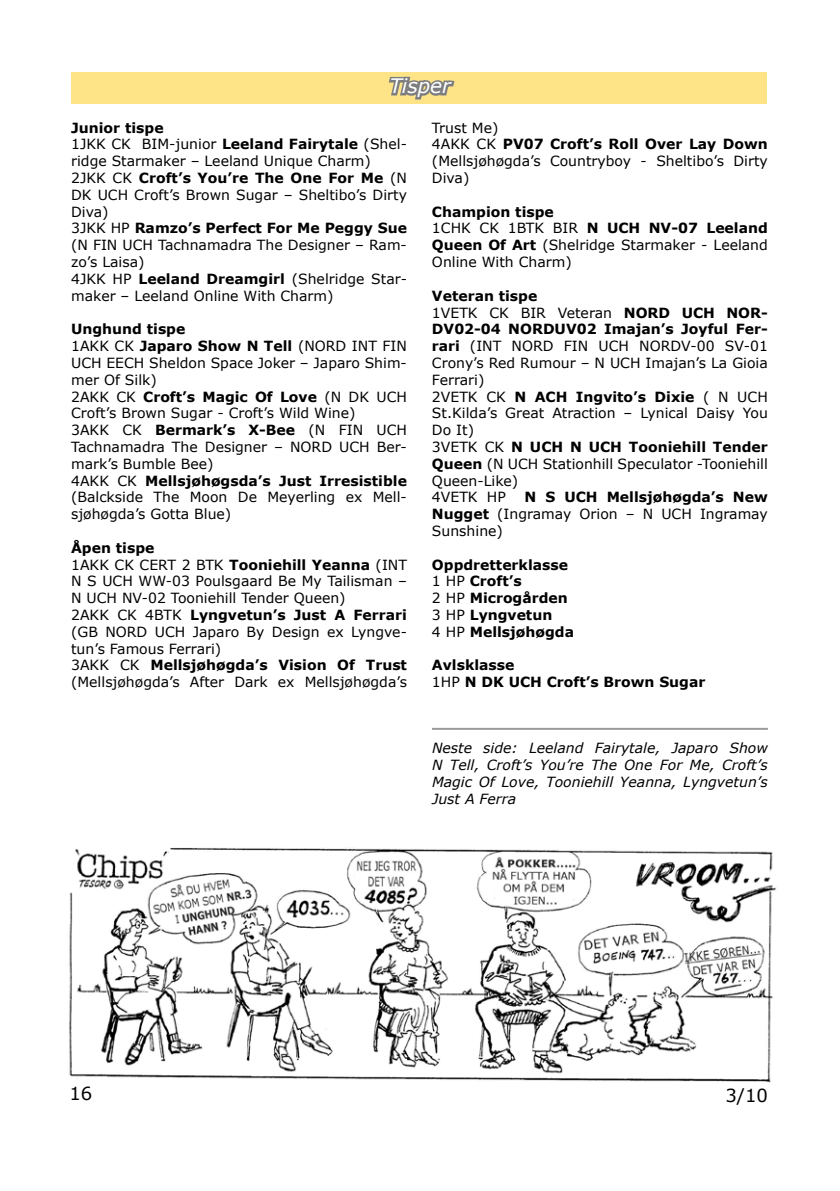
<style>
.page{position:relative;width:840px;height:1191px;background:#fff}
.page>*{position:absolute;margin:0;border:0;box-sizing:border-box;transform-origin:0 0}
.t1{font:italic 20px "Verdana";color:#fff}
.t2{font:18px "Verdana";color:#000}
.t3{font:14px/16.8px "Verdana";color:#000}
.t4{font:italic 14px/16.8px "Verdana";color:#000;text-align:justify}
.t5{font:700 14px/16.8px "Verdana";color:#000}
.s1{font-weight:700}
.s2{font-weight:400}
</style>
<div class="page">
<img style="left:69px;top:848px;width:707px;height:234px">
<div style="left:71px;top:72px;width:695px;height:31px;background:#ffe487"></div>
<svg style="left:386px;top:76px;width:70px;height:28px"></svg>
<hr style="left:432px;top:728px;width:335px;height:2px;background:#989a9c">
<h1 class="t1" style="left:389px;top:73px;width:63px">Tisper</h1>
<p class="t3" style="left:71px;top:119px;width:337px"><span class="s1">Junior tispe<br></span>1JKK CK BIM-junior <span class="s1">Leeland Fairytale</span> (Shel&shy;ridge Starmaker – Leeland Unique Charm)<br>2JKK CK <span class="s1">Croft’s You’re The One For Me</span> (N<br>DK UCH Croft’s Brown Sugar – Sheltibo’s Dirty<br>Diva)<br>3JKK HP <span class="s1">Ramzo’s Perfect For Me Peggy Sue </span>(N FIN UCH Tachnamadra The Designer – Ram&shy;zo’s Laisa)<br>4JKK HP <span class="s1">Leeland Dreamgirl</span> (Shelridge Star&shy;maker – Leeland Online With Charm)</p>
<p class="t3" style="left:71px;top:320px;width:337px"><span class="s1">Unghund tispe<br></span>1AKK CK <span class="s1">Japaro Show N Tell</span> (NORD INT FIN<br>UCH EECH Sheldon Space Joker – Japaro Shim&shy;mer Of Silk)<br>2AKK CK <span class="s1">Croft’s Magic Of Love</span> (N DK UCH<br>Croft’s Brown Sugar - Croft’s Wild Wine)<br>3AKK CK <span class="s1">Bermark’s X-Bee</span> (N FIN UCH<br>Tachnamadra The Designer – NORD UCH Ber&shy;mark’s Bumble Bee)<br>4AKK CK <span class="s1">Mellsjøhøgsda’s Just Irresistible </span>(Balckside The Moon De Meyerling ex Mell&shy;sjøhøgda’s Gotta Blue)</p>
<p class="t3" style="left:71px;top:539px;width:337px"><span class="s1">Åpen tispe<br></span>1AKK CK CERT 2 BTK <span class="s1">Tooniehill Yeanna</span> (INT N S UCH WW-03 Poulsgaard Be My Tailisman – N UCH NV-02 Tooniehill Tender Queen)<br>2AKK CK 4BTK <span class="s1">Lyngvetun’s Just A Ferrari </span>(GB NORD UCH Japaro By Design ex Lyngve&shy;tun’s Famous Ferrari)<br>3AKK CK <span class="s1">Mellsjøhøgda’s Vision Of Trust </span>(Mellsjøhøgda’s After Dark ex Mellsjøhøgda’s</p>
<p class="t3" style="left:432px;top:119px;width:337px">Trust Me)<br>4AKK CK <span class="s1">PV07 Croft’s Roll Over Lay Down </span>(Mellsjøhøgda’s Countryboy - Sheltibo’s Dirty<br>Diva)</p>
<p class="t3" style="left:432px;top:203px;width:337px"><span class="s1">Champion tispe<br></span>1CHK CK 1BTK BIR <span class="s1">N UCH NV-07 Leeland<br>Queen Of Art</span> (Shelridge Starmaker - Leeland<br>Online With Charm)</p>
<p class="t3" style="left:432px;top:287px;width:337px"><span class="s1">Veteran tispe<br></span>1VETK CK BIR Veteran <span class="s1">NORD UCH NOR-<br>DV02-04 NORDUV02 Imajan’s Joyful Fer&shy;rari</span> (INT NORD FIN UCH NORDV-00 SV-01<br>Crony’s Red Rumour – N UCH Imajan’s La Gioia<br>Ferrari)<br>2VETK CK <span class="s1">N ACH Ingvito’s Dixie</span> ( N UCH<br>St.Kilda’s Great Atraction – Lynical Daisy You<br>Do It)<br>3VETK CK <span class="s1">N UCH N UCH Tooniehill Tender<br>Queen</span> (N UCH Stationhill Speculator -Tooniehill<br>Queen-Like)<br>4VETK HP</p>
<p class="t3" style="left:432px;top:488px;width:337px;text-align:justify;text-indent:92px"><span class="s1">N S UCH Mellsjøhøgda’s New Nugget</span> (Ingramay Orion – N UCH Ingramay Sunshine)</p>
<p class="t5" style="left:432px;top:555px;width:143px">Oppdretterklasse<br><span class="s2">1 HP</span> Croft’s<br><span class="s2">2 HP</span> Microgården<br><span class="s2">3 HP</span> Lyngvetun<br><span class="s2">4 HP</span> Mellsjøhøgda</p>
<p class="t5" style="left:432px;top:656px;width:275px">Avlsklasse<br><span class="s2">1HP</span> N DK UCH Croft’s Brown Sugar</p>
<p class="t4" style="left:432px;top:739px;width:337px">Neste side: Leeland Fairytale, Japaro Show N Tell, Croft’s You’re The One For Me, Croft’s Magic Of Love, Tooniehill Yeanna, Lyngvetun’s Just A Ferra</p>
<p class="t2" style="left:69px;top:1081px;width:24px">16</p>
<p class="t2" style="left:725px;top:1084px;width:44px">3/10</p>
</div>
